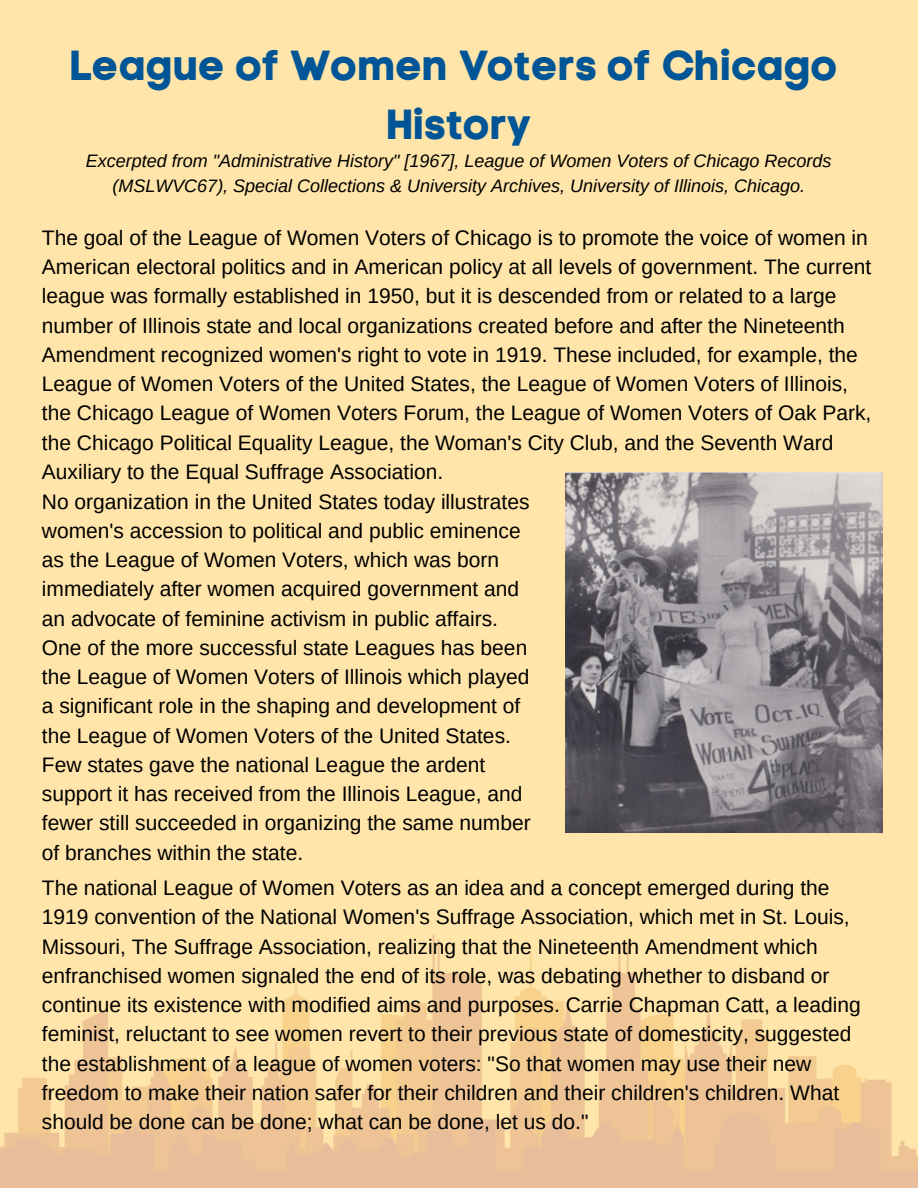
<style>
.page{position:relative;width:918px;height:1188px;background:#ffe5a9}
.page>*{position:absolute;margin:0;border:0;box-sizing:border-box;transform-origin:0 0}
.t1{font:42px "Code Pro Bold LC";color:#005596}
.t2{font:21px/29.2px "Arimo";color:#000}
.t3{font:italic 18px/24.8px "Arimo";color:#000;text-align:center}
</style>
<div class="page">
<img style="left:0;top:805px;width:918px;height:383px">
<img style="left:566px;top:472px;width:317px;height:360px">
<p class="t1" style="left:70px;top:40px;width:770px">League of Women Voters of Chicago</p>
<p class="t1" style="left:386px;top:99px;width:147px">History</p>
<p class="t3" style="left:86px;top:149px;width:747px">Excerpted from "Administrative History" [1967], League of Women Voters of Chicago Records (MSLWVC67), Special Collections &amp; University Archives, University of Illinois, Chicago.</p>
<p class="t2" style="left:42px;top:223px;width:831px">The goal of the League of Women Voters of Chicago is to promote the voice of women in American electoral politics and in American policy at all levels of government. The current league was formally established in 1950, but it is descended from or related to a large number of Illinois state and local organizations created before and after the Nineteenth Amendment recognized women's right to vote in 1919. These included, for example, the League of Women Voters of the United States, the League of Women Voters of Illinois, the Chicago League of Women Voters Forum, the League of Women Voters of Oak Park, the Chicago Political Equality League, the Woman's City Club, and the Seventh Ward Auxiliary to the Equal Suffrage Association.</p>
<p class="t2" style="left:42px;top:487px;width:490px">No organization in the United States today illustrates women's accession to political and public eminence as the League of Women Voters, which was born immediately after women acquired government and an advocate of feminine activism in public affairs.<br>One of the more successful state Leagues has been the League of Women Voters of Illinois which played a significant role in the shaping and development of the League of Women Voters of the United States.<br>Few states gave the national League the ardent support it has received from the Illinois League, and fewer still succeeded in organizing the same number of branches within the state.</p>
<p class="t2" style="left:42px;top:873px;width:820px">The national League of Women Voters as an idea and a concept emerged during the 1919 convention of the National Women's Suffrage Association, which met in St. Louis, Missouri, The Suffrage Association, realizing that the Nineteenth Amendment which enfranchised women signaled the end of its role, was debating whether to disband or continue its existence with modified aims and purposes. Carrie Chapman Catt, a leading feminist, reluctant to see women revert to their previous state of domesticity, suggested the establishment of a league of women voters: "So that women may use their new freedom to make their nation safer for their children and their children's children. What should be done can be done; what can be done, let us do."</p>
</div>
